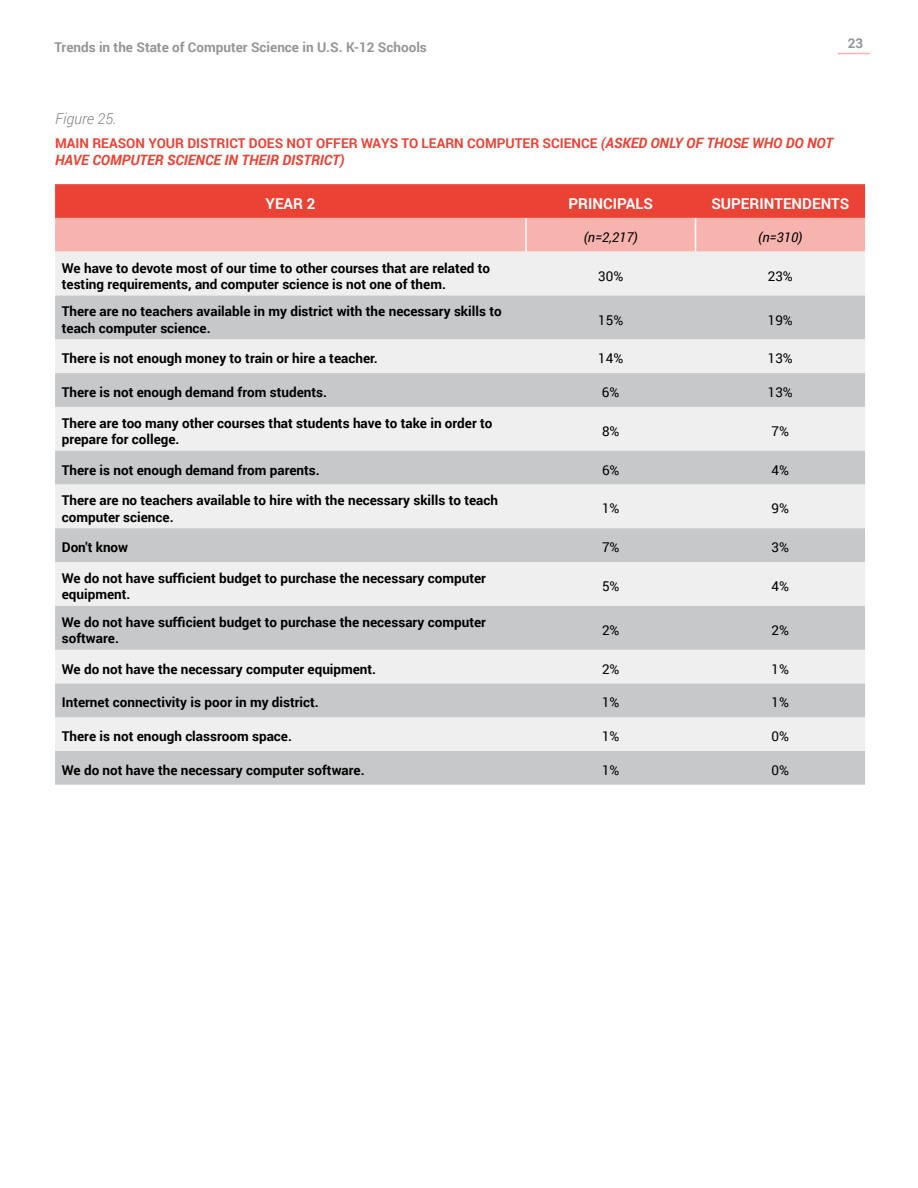
<style>
.page{position:relative;width:918px;height:1188px;background:#fff}
.page>*{position:absolute;margin:0;border:0;box-sizing:border-box;transform-origin:0 0}
.t1{font:700 15px "Roboto";color:#fff}
.t2{font:italic 300 15px "Roboto";color:#808285}
.t3{font:italic 700 14.25px "Roboto";color:#ea4335}
.t4{font:700 13.5px/16.2px "Roboto";color:#000}
.t5{font:700 13.5px "Roboto";color:#ea4335}
.t6{font:13.5px "Roboto";color:#000}
.t7{font:700 13.5px "Roboto";color:#939598}
.t8{font:italic 13.5px "Roboto";color:#000}
.s1{font-style:italic;font-size:14.25px}
</style>
<div class="page">
<hr style="left:838px;top:53px;width:32px;height:1px;background:#f7b4ae">
<svg style="left:55px;top:184px;width:810px;height:68px;background:#f07c72"></svg>
<div style="left:55px;top:252px;width:810px;height:44px;background:#efefef"></div>
<svg style="left:55px;top:296px;width:810px;height:489px;fill:#c7c8ca"></svg>
<hr style="left:525px;top:218px;width:2px;height:34px;background:#fff">
<hr style="left:695px;top:218px;width:1px;height:34px;background:#fff">
<p class="t7" style="left:54px;top:38px;width:374px">Trends in the State of Computer Science in U.S. K-12 Schools</p>
<p class="t7" style="left:848px;top:34px;width:17px">23</p>
<p class="t2" style="left:55px;top:108px;width:63px">Figure 25.</p>
<p class="t5" style="left:55px;top:133px;width:780px">MAIN REASON YOUR DISTRICT DOES NOT OFFER WAYS TO LEARN COMPUTER SCIENCE <span class="s1">(ASKED ONLY OF THOSE WHO DO NOT</span></p>
<p class="t3" style="left:55px;top:150px;width:291px">HAVE COMPUTER SCIENCE IN THEIR DISTRICT)</p>
<p class="t1" style="left:266px;top:193px;width:51px">YEAR 2</p>
<p class="t1" style="left:569px;top:193px;width:86px">PRINCIPALS</p>
<p class="t1" style="left:711px;top:193px;width:139px">SUPERINTENDENTS</p>
<p class="t8" style="left:584px;top:228px;width:56px">(n=2,217)</p>
<p class="t8" style="left:758px;top:228px;width:46px">(n=310)</p>
<p class="t4" style="left:62px;top:259px;width:430px">We have to devote most of our time to other courses that are related to testing requirements, and computer science is not one of them.</p>
<p class="t6" style="left:598px;top:266px;width:27px">30%</p>
<p class="t6" style="left:768px;top:266px;width:27px">23%</p>
<p class="t4" style="left:62px;top:303px;width:441px">There are no teachers available in my district with the necessary skills to teach computer science.</p>
<p class="t6" style="left:598px;top:310px;width:27px">15%</p>
<p class="t6" style="left:768px;top:310px;width:27px">19%</p>
<p class="t4" style="left:62px;top:350px;width:318px">There is not enough money to train or hire a teacher.</p>
<p class="t6" style="left:598px;top:349px;width:27px">14%</p>
<p class="t6" style="left:768px;top:349px;width:27px">13%</p>
<p class="t4" style="left:62px;top:384px;width:267px">There is not enough demand from students.</p>
<p class="t6" style="left:602px;top:383px;width:19px">6%</p>
<p class="t6" style="left:768px;top:383px;width:27px">13%</p>
<p class="t4" style="left:62px;top:414px;width:432px">There are too many other courses that students have to take in order to prepare for college.</p>
<p class="t6" style="left:602px;top:422px;width:19px">8%</p>
<p class="t6" style="left:772px;top:422px;width:19px">7%</p>
<p class="t4" style="left:62px;top:461px;width:259px">There is not enough demand from parents.</p>
<p class="t6" style="left:602px;top:460px;width:19px">6%</p>
<p class="t6" style="left:772px;top:460px;width:19px">4%</p>
<p class="t4" style="left:62px;top:492px;width:438px">There are no teachers available to hire with the necessary skills to teach computer science.</p>
<p class="t6" style="left:602px;top:499px;width:19px">1%</p>
<p class="t6" style="left:772px;top:499px;width:19px">9%</p>
<p class="t4" style="left:62px;top:539px;width:68px">Don't know</p>
<p class="t6" style="left:602px;top:538px;width:19px">7%</p>
<p class="t6" style="left:772px;top:538px;width:19px">3%</p>
<p class="t4" style="left:62px;top:570px;width:426px">We do not have sufficient budget to purchase the necessary computer equipment.</p>
<p class="t6" style="left:602px;top:577px;width:19px">5%</p>
<p class="t6" style="left:772px;top:577px;width:19px">4%</p>
<p class="t4" style="left:62px;top:613px;width:426px">We do not have sufficient budget to purchase the necessary computer software.</p>
<p class="t6" style="left:602px;top:621px;width:19px">2%</p>
<p class="t6" style="left:772px;top:621px;width:19px">2%</p>
<p class="t4" style="left:62px;top:660px;width:316px">We do not have the necessary computer equipment.</p>
<p class="t6" style="left:602px;top:659px;width:19px">2%</p>
<p class="t6" style="left:772px;top:659px;width:19px">1%</p>
<p class="t4" style="left:62px;top:694px;width:258px">Internet connectivity is poor in my district.</p>
<p class="t6" style="left:602px;top:693px;width:19px">1%</p>
<p class="t6" style="left:772px;top:693px;width:19px">1%</p>
<p class="t4" style="left:62px;top:728px;width:232px">There is not enough classroom space.</p>
<p class="t6" style="left:602px;top:727px;width:19px">1%</p>
<p class="t6" style="left:772px;top:727px;width:19px">0%</p>
<p class="t4" style="left:62px;top:762px;width:304px">We do not have the necessary computer software.</p>
<p class="t6" style="left:602px;top:761px;width:19px">1%</p>
<p class="t6" style="left:772px;top:761px;width:19px">0%</p>
</div>
